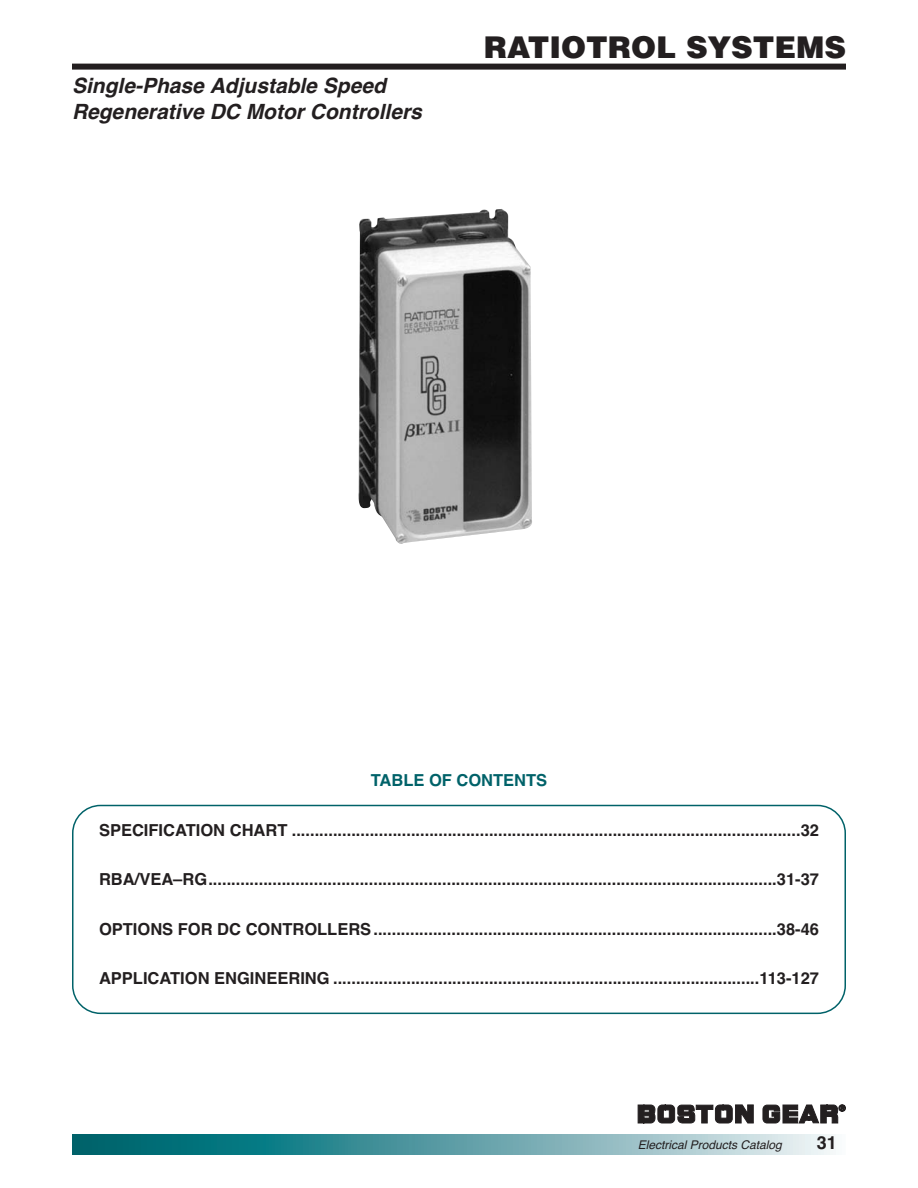
<style>
.page{position:relative;width:918px;height:1188px;background:#fff}
.page>*{position:absolute;margin:0;border:0;box-sizing:border-box;transform-origin:0 0}
.t1{font:900 30px "Helvetica";color:#231f20}
.t2{font:italic 21px/25.2px "Helvetica Bold TT";color:#231f20}
.t3{font:18px "Helvetica Bold TT";color:#231f20}
.t4{font:16.5px "Helvetica Bold TT";color:#231f20}
.t5{font:16.5px "Helvetica Bold TT";color:#006269}
.t6{font:italic 12px "Helvetica";color:#231f20}
</style>
<div class="page">
<svg style="left:72px;top:805px;width:774px;height:209px"></svg>
<img style="left:358px;top:209px;width:174px;height:335px">
<svg style="left:638px;top:1105px;width:115px;height:18px"></svg>
<svg style="left:763px;top:1105px;width:83px;height:18px"></svg>
<svg style="left:72px;top:1134px;width:761px;height:21px"></svg>
<div style="left:72px;top:64px;width:774px;height:6px;background:#231f20"></div>
<p class="t2" style="left:72px;top:73px;width:358px">Single-Phase Adjustable Speed<br>Regenerative DC Motor Controllers</p>
<h1 class="t1" style="left:484px;top:30px;width:364px">RATIOTROL SYSTEMS</h1>
<p class="t5" style="left:371px;top:771px;width:178px">TABLE OF CONTENTS</p>
<p class="t4" style="left:99px;top:820px;width:722px">SPECIFICATION CHART ...............................................................................................................32</p>
<p class="t4" style="left:99px;top:870px;width:722px">RBA/VEA–RG............................................................................................................................31-37</p>
<p class="t4" style="left:99px;top:919px;width:722px">OPTIONS FOR DC CONTROLLERS........................................................................................38-46</p>
<p class="t4" style="left:99px;top:969px;width:722px">APPLICATION ENGINEERING .............................................................................................113-127</p>
<p class="t6" style="left:638px;top:1138px;width:149px">Electrical Products Catalog</p>
<p class="t3" style="left:817px;top:1132px;width:22px">31</p>
</div>
